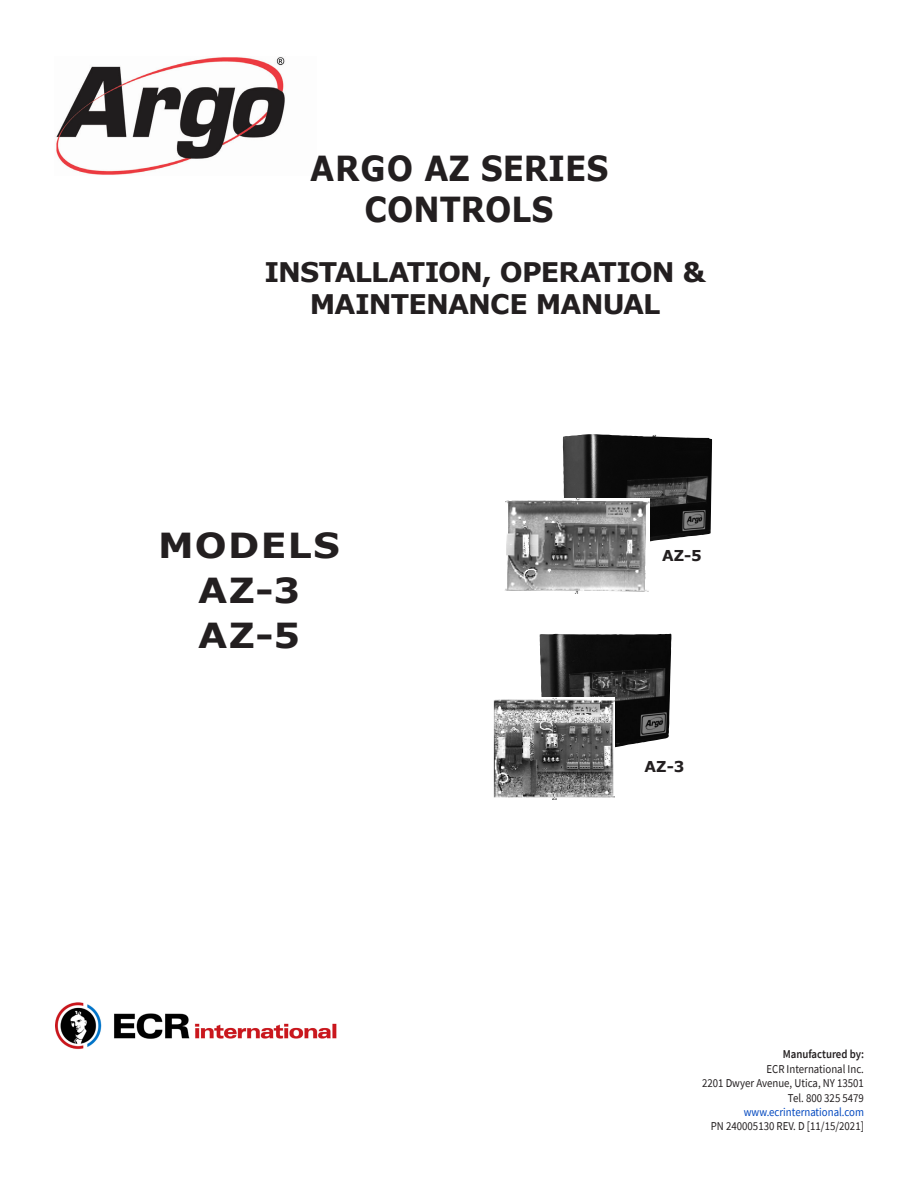
<style>
.page{position:relative;width:918px;height:1188px;background:#fff}
.page>*{position:absolute;margin:0;border:0;box-sizing:border-box;transform-origin:0 0}
.t1{font:700 34.5px/41.4px "Verdana";color:#231f20;text-align:center;scale:.9 1}
.t2{font:700 34.5px/45px "Verdana";letter-spacing:.035em;color:#231f20;text-align:center;scale:1.09 1}
.t3{font:700 27px/32.4px "Verdana";letter-spacing:-.03em;color:#231f20;text-align:center}
.t4{font:700 15px "Verdana";color:#231f20}
.t5{font:12px/14.4px "Source Sans Pro";color:#231f20;text-align:right;scale:.9 1}
.t6{font:12px "Source Sans Pro";color:#0047bf;scale:.9 1}
.t7{font:600 12px "Source Sans Pro";color:#231f20;scale:.9 1}
</style>
<div class="page">
<img style="left:56px;top:57px;width:229px;height:118px">
<img style="left:563px;top:434px;width:149px;height:108px">
<img style="left:505px;top:498px;width:144px;height:96px">
<img style="left:539px;top:634px;width:133px;height:114px">
<img style="left:494px;top:698px;width:120px;height:102px">
<img style="left:56px;top:1002px;width:281px;height:47px">
<h1 class="t1" style="left:310px;top:147px;width:333px">ARGO AZ SERIES<br>CONTROLS</h1>
<h2 class="t3" style="left:264px;top:255px;width:443px">INSTALLATION, OPERATION &amp;<br>MAINTENANCE MANUAL</h2>
<h1 class="t2" style="left:158px;top:522px;width:168px">MODELS<br>AZ-3<br>AZ-5</h1>
<p class="t4" style="left:662px;top:545px;width:41px">AZ-5</p>
<p class="t4" style="left:645px;top:756px;width:41px">AZ-3</p>
<p class="t7" style="left:783px;top:1047px;width:92px">Manufactured by:</p>
<p class="t5" style="left:702px;top:1062px;width:181px">ECR International Inc.<br>2201 Dwyer Avenue, Utica, NY 13501<br>Tel. 800 325 5479</p>
<p class="t6" style="left:744px;top:1104px;width:135px">www.ecrinternational.com</p>
<p class="t5" style="left:711px;top:1119px;width:172px">PN 240005130 REV. D [11/15/2021]</p>
</div>
